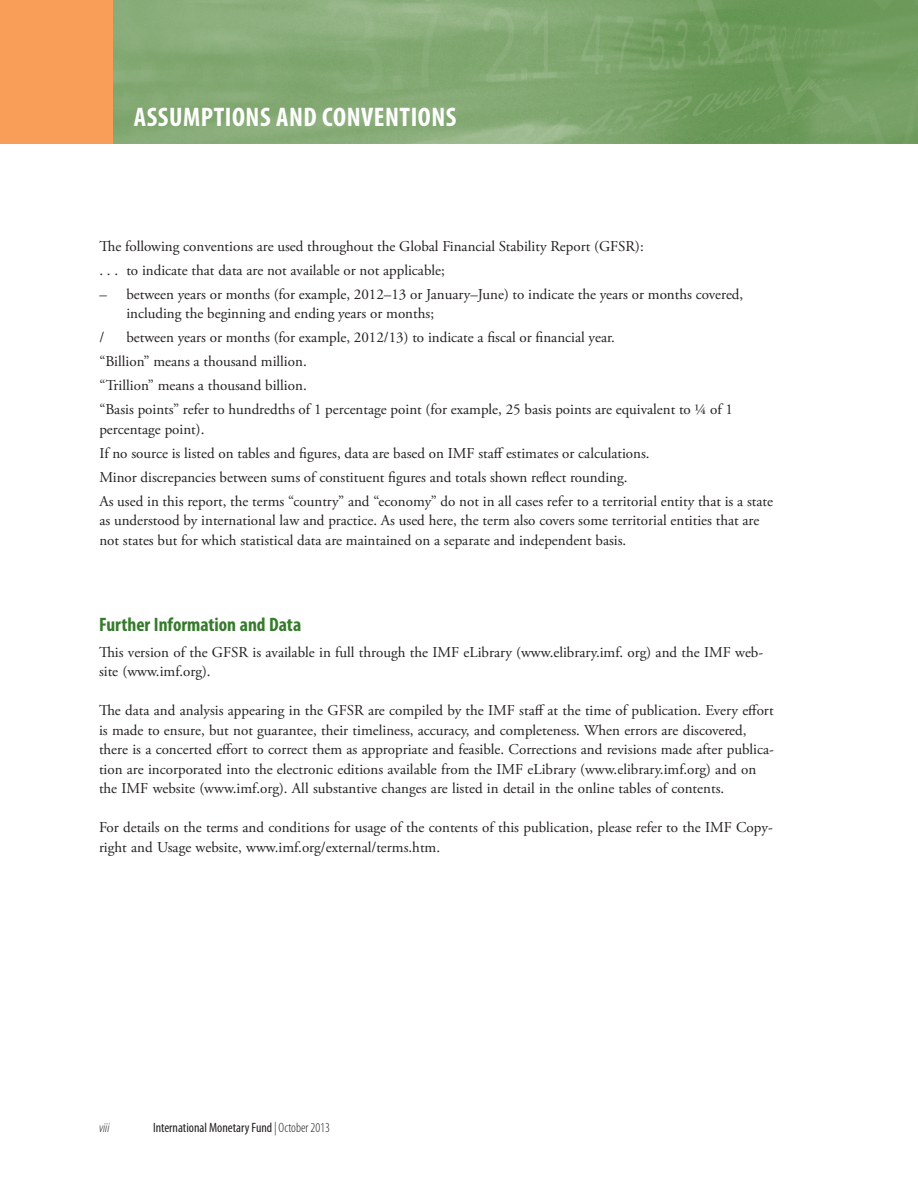
<style>
.page{position:relative;width:918px;height:1188px;background:#fff}
.page>*{position:absolute;margin:0;border:0;box-sizing:border-box;transform-origin:0 0}
.t1{font:700 condensed 27px "Myriad Pro";letter-spacing:.02em;color:#fff}
.t2{font:700 condensed 19.5px "Myriad Pro";color:#357b2b}
.t3{font:15px/19.5px "Adobe Garamond Pro";color:#231f20}
.t4{font:condensed 13.5px "Myriad Pro";color:#231f20}
.t5{font:italic 300 condensed 13.5px "Myriad Pro";color:#231f20}
.s1{font-weight:300;font-style:italic}
.s2{font-weight:300}
</style>
<div class="page">
<img style="left:113px;top:0;width:805px;height:143px">
<div style="left:0;top:0;width:112px;height:144px;background:#f89e58"></div>
<h1 class="t1" style="left:134px;top:100px;width:324px">ASSUMPTIONS AND CONVENTIONS</h1>
<p class="t3" style="left:99px;top:234px;width:546px;line-height:24px">The following conventions are used throughout the Global Financial Stability Report (GFSR): . . . to indicate that data are not available or not applicable;</p>
<p class="t3" style="left:126px;top:285px;width:618px;text-indent:-27px">– between years or months (for example, 2012–13 or January–June) to indicate the years or months covered, including the beginning and ending years or months;</p>
<p class="t3" style="left:99px;top:328px;width:6px">/</p>
<p class="t3" style="left:99px;top:326px;width:635px;line-height:24px;text-indent:27px">between years or months (for example, 2012/13) to indicate a fiscal or financial year.<br>“Billion” means a thousand million.<br>“Trillion” means a thousand billion.<br>“Basis points” refer to hundredths of 1 percentage point (for example, 25 basis points are equivalent to ¼ of 1</p>
<p class="t3" style="left:99px;top:417px;width:675px;line-height:24px">percentage point).<br>If no source is listed on tables and figures, data are based on IMF staff estimates or calculations.<br>Minor discrepancies between sums of constituent figures and totals shown reflect rounding.<br>As used in this report, the terms “country” and “economy” do not in all cases refer to a territorial entity that is a state</p>
<p class="t3" style="left:99px;top:511px;width:662px">as understood by international law and practice. As used here, the term also covers some territorial entities that are not states but for which statistical data are maintained on a separate and independent basis.</p>
<h2 class="t2" style="left:99px;top:612px;width:204px">FURTHER INFORMATION AND DATA</h2>
<p class="t3" style="left:99px;top:643px;width:666px">This version of the GFSR is available in full through the IMF eLibrary (www.elibrary.imf. org) and the IMF web&shy;site (www.imf.org).</p>
<p class="t3" style="left:99px;top:701px;width:676px">The data and analysis appearing in the GFSR are compiled by the IMF staff at the time of publication. Every effort is made to ensure, but not guarantee, their timeliness, accuracy, and completeness. When errors are discovered, there is a concerted effort to correct them as appropriate and feasible. Corrections and revisions made after publica&shy;tion are incorporated into the electronic editions available from the IMF eLibrary (www.elibrary.imf.org) and on the IMF website (www.imf.org). All substantive changes are listed in detail in the online tables of contents.</p>
<p class="t3" style="left:99px;top:818px;width:675px">For details on the terms and conditions for usage of the contents of this publication, please refer to the IMF Copy&shy;right and Usage website, www.imf.org/external/terms.htm.</p>
<p class="t5" style="left:99px;top:1120px;width:12px">viii</p>
<p class="t4" style="left:153px;top:1120px;width:178px">International Monetary Fund <span class="s1">|</span> <span class="s2">October 2013</span></p>
</div>
